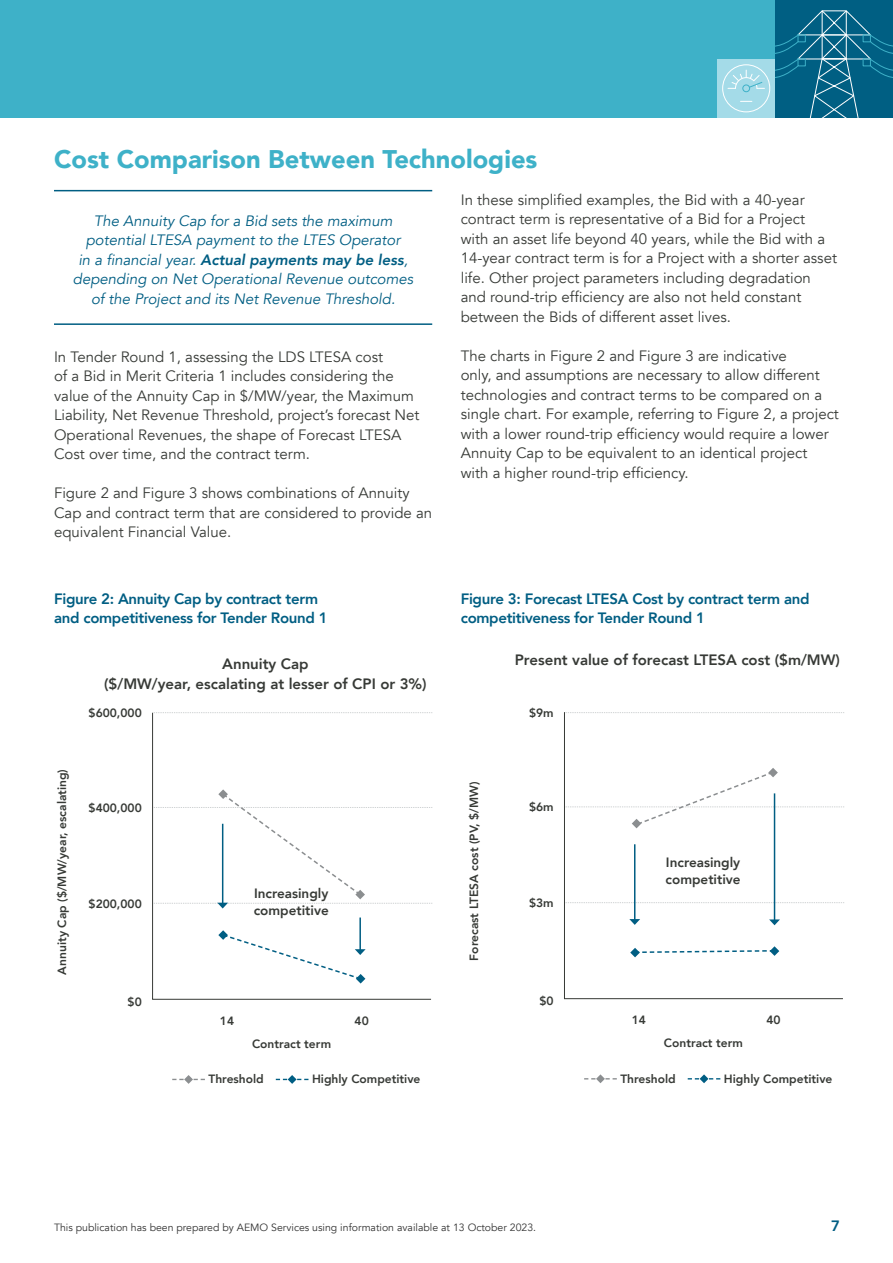
<style>
.page{position:relative;width:893px;height:1263px;background:#fff}
.page>*{position:absolute;margin:0;border:0;box-sizing:border-box;transform-origin:0 0}
.Heading_1{font:900 25.5px "Avenir";color:#3eb1c8}
.Body_text_-_charcole{font:15px/19.5px "Avenir";color:#373a36}
.Body_text_-_charcole-2{font:italic 15px/19.5px "Avenir";color:#005e83;text-align:center}
.Body_text_-_charcole-3{font:800 15px/19.5px "Avenir";letter-spacing:-.02em;color:#005e83}
.Body_text_-_charcole-4{font:800 15px/19.5px "Avenir";color:#373a36;text-align:center}
.t1{font:800 15px "Avenir";color:#005d83}
.Body_text_-_charcole-5{font:800 13.5px/16.8px "Avenir";color:#373a36}
.Body_text_-_charcole-6{font:800 12px "Avenir";color:#373a36}
.t2{font:10.5px "Avenir";color:#333}
.s1{font-weight:800}
</style>
<div class="page">
<div style="left:0;top:0;width:893px;height:118px;background:#3eb1c8"></div>
<div style="left:717px;top:59px;width:58px;height:59px;background:#a4dbe8"></div>
<div style="left:775px;top:0;width:118px;height:118px;background:#005f83"></div>
<hr style="left:775px;top:0;width:59px;height:1px;background:#a4dbe8">
<div style="left:722px;top:64px;width:48px;height:48px;border:1px solid #fff;border-radius:50%"></div>
<div style="left:742px;top:84px;width:8px;height:8px;border:1px solid #3eb1c8;border-radius:50%"></div>
<svg style="left:728px;top:70px;width:36px;height:19px"></svg>
<svg style="left:740px;top:101px;width:12px;height:1px"></svg>
<svg style="left:775px;top:10px;width:118px;height:108px"></svg>
<svg style="left:788px;top:0;width:34px;height:1px"></svg>
<hr style="left:54px;top:190px;width:378px;height:1px;background:#005e83">
<hr style="left:54px;top:323px;width:378px;height:2px;background:#005e83">
<svg style="left:152px;top:712px;width:279px;height:288px"></svg>
<svg style="left:154px;top:712px;width:278px;height:1px"></svg>
<svg style="left:172px;top:1075px;width:33px;height:9px"></svg>
<svg style="left:276px;top:1075px;width:32px;height:9px"></svg>
<hr style="left:359px;top:917px;width:2px;height:33px;background:#005e83">
<svg style="left:218px;top:930px;width:148px;height:53px"></svg>
<svg style="left:154px;top:789px;width:278px;height:119px"></svg>
<svg style="left:564px;top:712px;width:279px;height:287px"></svg>
<svg style="left:565px;top:902px;width:279px;height:1px"></svg>
<svg style="left:565px;top:712px;width:279px;height:1px"></svg>
<svg style="left:584px;top:1074px;width:33px;height:9px"></svg>
<svg style="left:688px;top:1074px;width:32px;height:9px"></svg>
<svg style="left:630px;top:946px;width:149px;height:11px"></svg>
<hr style="left:774px;top:793px;width:1px;height:127px;background:#005e83">
<svg style="left:769px;top:919px;width:11px;height:6px"></svg>
<hr style="left:634px;top:844px;width:1px;height:76px;background:#005e83">
<svg style="left:629px;top:919px;width:11px;height:6px"></svg>
<svg style="left:565px;top:768px;width:279px;height:60px"></svg>
<p class="Heading_1" style="left:54px;top:137px;width:485px">Cost Comparison Between Technologies</p>
<p class="Body_text_-_charcole-2" style="left:73px;top:211px;width:342px">The Annuity Cap for a Bid sets the maximum potential LTESA payment to the LTES Operator<br>in a financial year. <span class="s1">Actual payments may be less</span>, depending on Net Operational Revenue outcomes of the Project and its Net Revenue Threshold.</p>
<p class="Body_text_-_charcole" style="left:54px;top:347px;width:367px">In Tender Round 1, assessing the LDS LTESA cost<br>of a Bid in Merit Criteria 1 includes considering the value of the Annuity Cap in $/MW/year, the Maximum Liability, Net Revenue Threshold, project’s forecast Net Operational Revenues, the shape of Forecast LTESA Cost over time, and the contract term.</p>
<p class="Body_text_-_charcole" style="left:54px;top:484px;width:380px">Figure 2 and Figure 3 shows combinations of Annuity<br>Cap and contract term that are considered to provide an equivalent Financial Value.</p>
<p class="Body_text_-_charcole-3" style="left:54px;top:589px;width:275px">Figure 2: Annuity Cap by contract term and competitiveness for Tender Round 1</p>
<p class="Body_text_-_charcole-4" style="left:104px;top:654px;width:324px">Annuity Cap<br>($/MW/year, escalating at lesser of CPI or 3%)</p>
<p class="Body_text_-_charcole-6" style="left:89px;top:704px;width:55px">$600,000</p>
<p class="Body_text_-_charcole-6" style="left:53px;top:974px;width:207px;rotate:-90deg">Annuity Cap ($/MW/year, escalating)</p>
<p class="Body_text_-_charcole-6" style="left:89px;top:798px;width:55px">$400,000</p>
<p class="Body_text_-_charcole-6" style="left:89px;top:894px;width:55px">$200,000</p>
<p class="Body_text_-_charcole-6" style="left:128px;top:992px;width:16px">$0</p>
<p class="Body_text_-_charcole-5" style="left:254px;top:885px;width:77px">Increasingly competitive</p>
<p class="Body_text_-_charcole-6" style="left:220px;top:1011px;width:16px">14</p>
<p class="Body_text_-_charcole-6" style="left:355px;top:1011px;width:16px">40</p>
<p class="Body_text_-_charcole-6" style="left:252px;top:1034px;width:81px">Contract term</p>
<p class="Body_text_-_charcole-6" style="left:208px;top:1069px;width:57px">Threshold</p>
<p class="Body_text_-_charcole-6" style="left:312px;top:1069px;width:110px">Highly Competitive</p>
<p class="Body_text_-_charcole" style="left:461px;top:190px;width:378px">In these simplified examples, the Bid with a 40-year contract term is representative of a Bid for a Project<br>with an asset life beyond 40 years, while the Bid with a 14-year contract term is for a Project with a shorter asset life. Other project parameters including degradation and round-trip efficiency are also not held constant between the Bids of different asset lives.</p>
<p class="Body_text_-_charcole" style="left:461px;top:346px;width:380px">The charts in Figure 2 and Figure 3 are indicative<br>only, and assumptions are necessary to allow different technologies and contract terms to be compared on a single chart. For example, referring to Figure 2, a project with a lower round-trip efficiency would require a lower Annuity Cap to be equivalent to an identical project<br>with a higher round-trip efficiency.</p>
<p class="Body_text_-_charcole-3" style="left:461px;top:589px;width:350px">Figure 3: Forecast LTESA Cost by contract term and competitiveness for Tender Round 1</p>
<p class="Body_text_-_charcole-6" style="left:464px;top:961px;width:181px;rotate:-90deg">Forecast LTESA cost (PV, $/MW)</p>
<p class="Body_text_-_charcole-4" style="left:515px;top:650px;width:327px">Present value of forecast LTESA cost ($m/MW)</p>
<p class="Body_text_-_charcole-6" style="left:529px;top:704px;width:26px">$9m</p>
<p class="Body_text_-_charcole-6" style="left:529px;top:798px;width:26px">$6m</p>
<p class="Body_text_-_charcole-6" style="left:529px;top:894px;width:26px">$3m</p>
<p class="Body_text_-_charcole-6" style="left:539px;top:991px;width:16px">$0</p>
<p class="Body_text_-_charcole-5" style="left:666px;top:854px;width:77px">Increasingly competitive</p>
<p class="Body_text_-_charcole-6" style="left:632px;top:1011px;width:16px">14</p>
<p class="Body_text_-_charcole-6" style="left:766px;top:1011px;width:16px">40</p>
<p class="Body_text_-_charcole-6" style="left:664px;top:1034px;width:81px">Contract term</p>
<p class="Body_text_-_charcole-6" style="left:620px;top:1069px;width:57px">Threshold</p>
<p class="Body_text_-_charcole-6" style="left:724px;top:1069px;width:110px">Highly Competitive</p>
<p class="t2" style="left:54px;top:1221px;width:484px">This publication has been prepared by AEMO Services using information available at 13 October 2023.</p>
<p class="t1" style="left:831px;top:1214px;width:10px">7</p>
</div>
